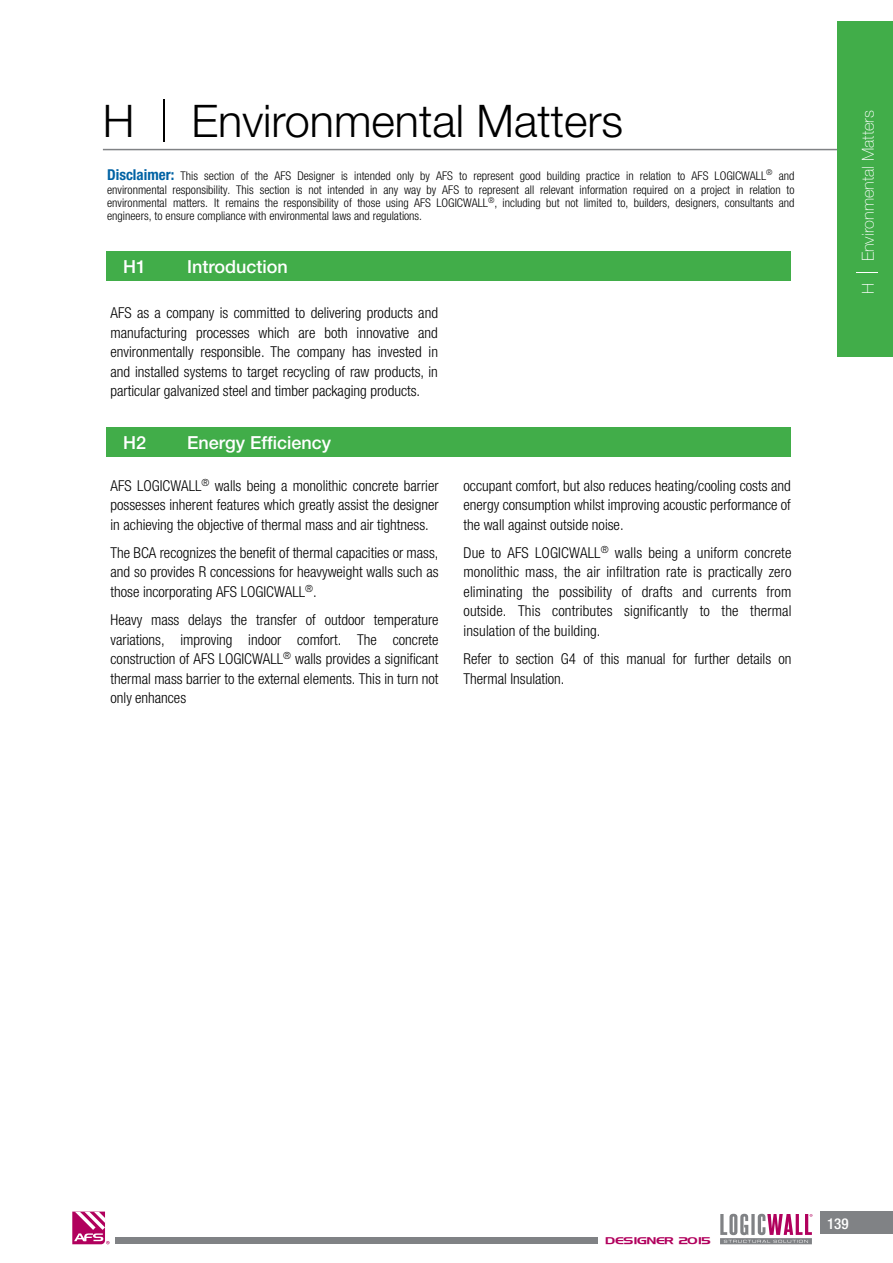
<style>
.page{position:relative;width:893px;height:1263px;background:#fff}
.page>*{position:absolute;margin:0;border:0;box-sizing:border-box;transform-origin:0 0}
.t1{font:300 45px "Helvetica Neue";color:#000}
.t2{font:500 18px "Helvetica Neue";color:#fff}
.t3{font:100 16.5px "Helvetica Neue";color:#fff}
.t4{font:300 condensed 15px/19.5px "Helvetica Neue";color:#000;text-align:justify}
.t5{font:500 condensed 15px "Helvetica Neue";color:#fff}
.t6{font:300 condensed 12px/14.1px "Helvetica Neue";color:#000}
.t7{font:9.45px "Aero Extended Regular SWFTE Regular SWFTE";color:#b1005d}
.s1{font-weight:700;font-size:15px;color:#0062a4}
</style>
<div class="page">
<hr style="left:103px;top:149px;width:790px;height:1px;background:#808285">
<div style="left:838px;top:21px;width:55px;height:336px;background:#41ad49"></div>
<svg style="left:857px;top:272px;width:21px;height:1px"></svg>
<div style="left:821px;top:1211px;width:72px;height:23px;background:#808285"></div>
<svg style="left:72px;top:1211px;width:38px;height:33px"></svg>
<div style="left:116px;top:1237px;width:482px;height:7px;background:#808285"></div>
<svg style="left:720px;top:1214px;width:92px;height:30px"></svg>
<hr style="left:164px;top:99px;width:1px;height:43px;background:#000">
<div style="left:106px;top:251px;width:685px;height:30px;background:#41ad49"></div>
<div style="left:106px;top:427px;width:685px;height:30px;background:#41ad49"></div>
<h1 class="t1" style="left:106px;top:94px;width:518px">H Environmental Matters</h1>
<p class="t6" style="left:107px;top:168px;width:689px"><span class="s1">Disclaimer:</span> This section of the AFS Designer is intended only by AFS to represent good building practice in relation to AFS LOGICWALL<sup>®</sup> and environmental responsibility. This section is not intended in any way by AFS to represent all relevant information required on a project in relation to</p>
<p class="t6" style="left:107px;top:196px;width:689px;line-height:13px">environmental matters. It remains the responsibility of those using AFS LOGICWALL<sup>®</sup>, including but not limited to, builders, designers, consultants and engineers, to ensure compliance with environmental laws and regulations.</p>
<p class="t2" style="left:123px;top:256px;width:25px">H1</p>
<p class="t2" style="left:187px;top:256px;width:102px">Introduction</p>
<p class="t4" style="left:111px;top:303px;width:329px">AFS as a company is committed to delivering products and manufacturing processes which are both innovative and environmentally responsible. The company has invested in and installed systems to target recycling of raw products, in particular galvanized steel and timber packaging products.</p>
<p class="t2" style="left:123px;top:432px;width:25px">H2</p>
<p class="t2" style="left:187px;top:432px;width:146px">Energy Efficiency</p>
<p class="t4" style="left:111px;top:476px;width:330px">AFS LOGICWALL<sup>®</sup> walls being a monolithic concrete barrier possesses inherent features which greatly assist the designer in achieving the objective of thermal mass and air tightness.</p>
<p class="t4" style="left:111px;top:543px;width:330px">The BCA recognizes the benefit of thermal capacities or mass, and so provides R concessions for heavyweight walls such as those incorporating AFS LOGICWALL<sup>®</sup>.</p>
<p class="t4" style="left:111px;top:610px;width:330px">Heavy mass delays the transfer of outdoor temperature variations, improving indoor comfort. The concrete construction of AFS LOGICWALL<sup>®</sup> walls provides a significant thermal mass barrier to the external elements. This in turn not only enhances</p>
<p class="t4" style="left:463px;top:476px;width:329px">occupant comfort, but also reduces heating/cooling costs and energy consumption whilst improving acoustic performance of the wall against outside noise.</p>
<p class="t4" style="left:463px;top:543px;width:329px">Due to AFS LOGICWALL<sup>®</sup> walls being a uniform concrete monolithic mass, the air infiltration rate is practically zero eliminating the possibility of drafts and currents from outside. This contributes significantly to the thermal insulation of the building.</p>
<p class="t4" style="left:463px;top:649px;width:329px">Refer to section G4 of this manual for further details on<br>Thermal Insulation.</p>
<p class="t3" style="left:859px;top:261px;width:153px;rotate:-90deg">Environmental Matters</p>
<p class="t3" style="left:859px;top:294px;width:13px;rotate:-90deg">H</p>
<p class="t7" style="left:607px;top:1235px;width:107px">DESIGNER 2015</p>
<p class="t7" style="left:605px;top:1236px;width:106px">DESIGNER 2012</p>
<p class="t5" style="left:827px;top:1214px;width:23px">139</p>
<p class="t5" style="left:831px;top:1215px;width:23px">137</p>
</div>
